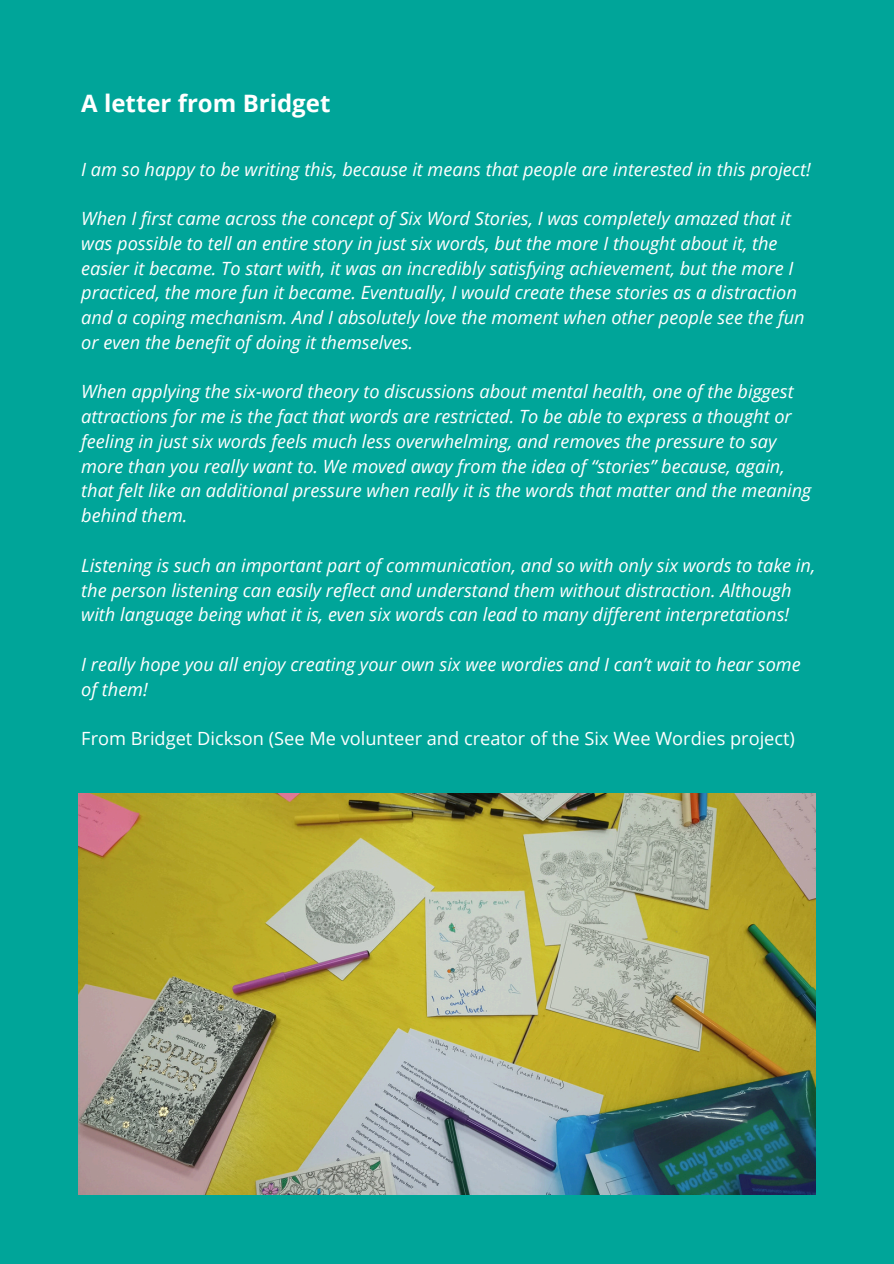
<style>
.page{position:relative;width:894px;height:1264px;background:#fff}
.page>*{position:absolute;margin:0;border:0;box-sizing:border-box;transform-origin:0 0}
.t1{font:700 24px "Open Sans";color:#fff}
.t2{font:italic 18.15px/24.8px "Open Sans";color:#fff}
.t3{font:18.15px "Open Sans";color:#fff}
</style>
<div class="page">
<div style="left:0;top:0;width:893px;height:1263px;background:#00a599"></div>
<img style="left:79px;top:794px;width:735px;height:400px">
<p class="t1" style="left:81px;top:86px;width:250px">A letter from Bridget</p>
<h1 class="t2" style="left:81px;top:156px;width:730px">I am so happy to be writing this, because it means that people are interested in this project!</h1>
<p class="t2" style="left:81px;top:206px;width:724px">When I first came across the concept of Six Word Stories, I was completely amazed that it was possible to tell an entire story in just six words, but the more I thought about it, the easier it became. To start with, it was an incredibly satisfying achievement, but the more I practiced, the more fun it became. Eventually, I would create these stories as a distraction and a coping mechanism. And I absolutely love the moment when other people see the fun or even the benefit of doing it themselves.</p>
<p class="t2" style="left:81px;top:379px;width:731px">When applying the six-word theory to discussions about mental health, one of the biggest attractions for me is the fact that words are restricted. To be able to express a thought or feeling in just six words feels much less overwhelming, and removes the pressure to say more than you really want to. We moved away from the idea of “stories” because, again, that felt like an additional pressure when really it is the words that matter and the meaning behind them.</p>
<p class="t2" style="left:81px;top:552px;width:735px">Listening is such an important part of communication, and so with only six words to take in, the person listening can easily reflect and understand them without distraction. Although with language being what it is, even six words can lead to many different interpretations!</p>
<p class="t2" style="left:81px;top:651px;width:720px">I really hope you all enjoy creating your own six wee wordies and I can’t wait to hear some of them!</p>
<p class="t3" style="left:81px;top:725px;width:715px">From Bridget Dickson (See Me volunteer and creator of the Six Wee Wordies project)</p>
</div>
